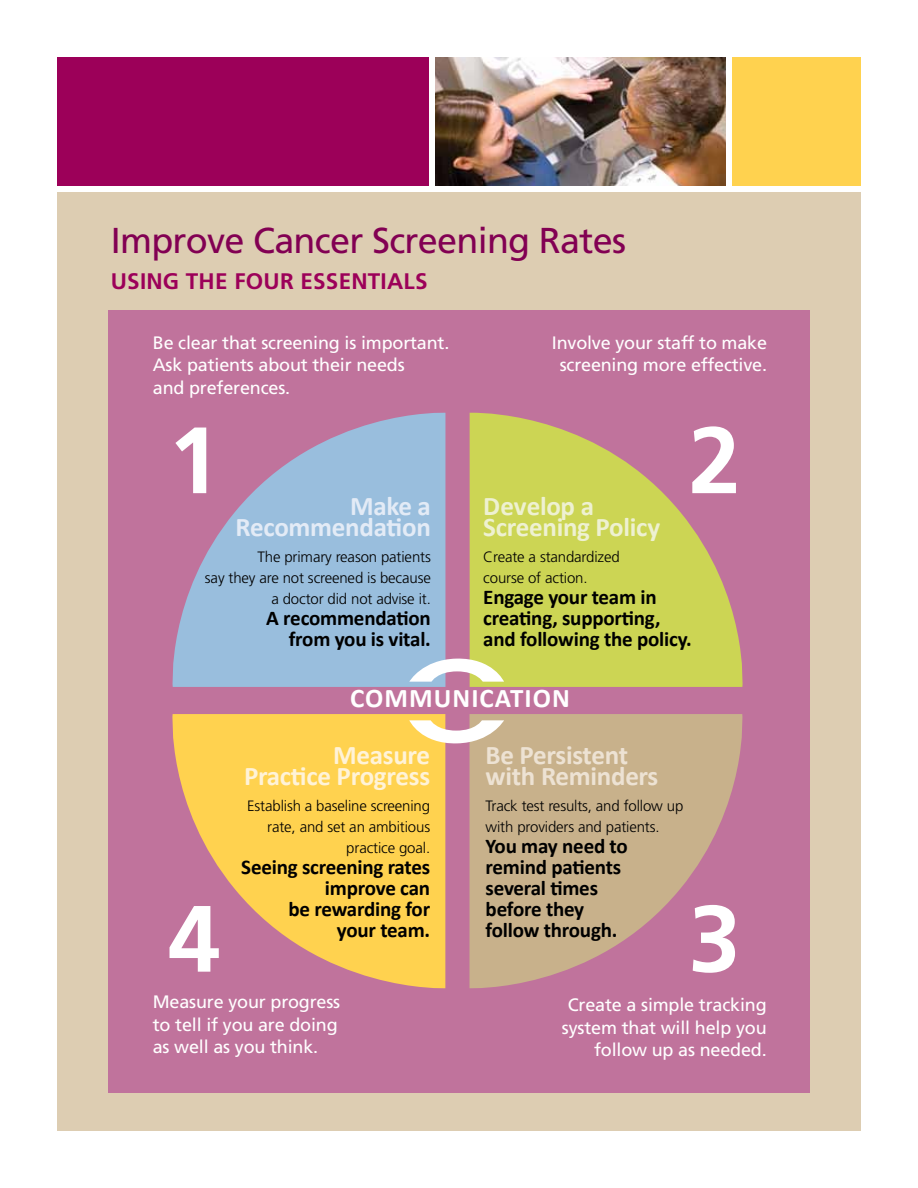
<style>
.page{position:relative;width:918px;height:1188px;background:#fff}
.page>*{position:absolute;margin:0;border:0;box-sizing:border-box;transform-origin:0 0}
.t1{font:700 94.05px "Frutiger";color:#fff}
.t2{font:36px "Frutiger";letter-spacing:-.02em;color:#820053}
.t3{font:700 27px/21px "Calibri";letter-spacing:-.01em;color:#ede2d3}
.t4{font:700 27px/21px "Calibri";letter-spacing:-.01em;color:#fff3d8;text-align:right}
.t5{font:700 27px "Calibri";letter-spacing:-.01em;color:#eef1d1}
.t6{font:700 27px/21px "Calibri";letter-spacing:-.01em;color:#e3ebf6;text-align:right}
.t7{font:700 27px "Calibri";letter-spacing:.04em;color:#fff}
.t8{font:700 22.5px "Frutiger";letter-spacing:.01em;color:#9c0059}
.t9{font:700 21px/21px "Calibri";letter-spacing:-.01em;color:#000;text-align:right}
.t10{font:18px/22.5px "Frutiger";letter-spacing:-.01em;color:#fff}
.t11{font:300 15px/21px "Frutiger";letter-spacing:-.01em;color:#000;text-align:right}
</style>
<div class="page">
<div style="left:54px;top:189px;width:810px;height:945px;background:#ddcdb2;border:3px solid #fff"></div>
<div style="left:108px;top:310px;width:702px;height:784px;background:#c0739c"></div>
<svg style="left:172px;top:413px;width:273px;height:274px;fill:#99bedd"></svg>
<svg style="left:470px;top:413px;width:273px;height:274px;fill:#ccd554"></svg>
<svg style="left:470px;top:714px;width:273px;height:274px;fill:#c8b18b"></svg>
<svg style="left:172px;top:714px;width:273px;height:274px;fill:#ffd24f"></svg>
<svg style="left:409px;top:658px;width:95px;height:24px;background:#dbdbd0"></svg>
<svg style="left:409px;top:720px;width:95px;height:24px;background:#edd8bf"></svg>
<div style="left:54px;top:54px;width:378px;height:135px;background:#9c0059;border:3px solid #fff"></div>
<div style="left:729px;top:54px;width:135px;height:135px;background:#ffd24f;border:3px solid #fff"></div>
<img style="left:436px;top:58px;width:289px;height:127px">
<div style="left:432px;top:54px;width:297px;height:135px;border:3px solid #fff"></div>
<h2 class="t2" style="left:111px;top:220px;width:517px">Improve Cancer Screening Rates</h2>
<p class="t8" style="left:111px;top:268px;width:318px">USING THE FOUR ESSENTIALS</p>
<p class="t10" style="left:153px;top:331px;width:298px">Be clear that screening is important.<br>Ask patients about their needs<br>and preferences.</p>
<p class="t10" style="left:552px;top:331px;width:217px;text-align:center">Involve your staff to make screening more effective.</p>
<h1 class="t1" style="left:168px;top:405px;width:54px">1</h1>
<h3 class="t6" style="left:236px;top:496px;width:197px">Make a<br>Recommendation</h3>
<p class="t11" style="left:205px;top:546px;width:227px">The primary reason patients<br>say they are not screened is because a doctor did not advise it.</p>
<p class="t9" style="left:266px;top:607px;width:166px">A recommendation from you is vital.</p>
<h1 class="t1" style="left:688px;top:405px;width:54px">2</h1>
<h3 class="t5" style="left:483px;top:489px;width:112px">Develop a</h3>
<h3 class="t5" style="left:483px;top:510px;width:178px">Screening Policy</h3>
<p class="t11" style="left:483px;top:546px;width:138px;text-align:left">Create a standardized course of action.</p>
<p class="t9" style="left:483px;top:586px;width:210px;text-align:left">Engage your team in creating, supporting, and following the policy.</p>
<h1 class="t1" style="left:168px;top:884px;width:54px">4</h1>
<h3 class="t7" style="left:350px;top:681px;width:221px">Communication</h3>
<h3 class="t4" style="left:244px;top:745px;width:188px">Measure<br>Practice Progress</h3>
<p class="t11" style="left:247px;top:796px;width:184px">Establish a baseline screening rate, and set an ambitious practice goal.</p>
<p class="t9" style="left:241px;top:857px;width:190px">Seeing screening rates improve can<br>be rewarding for<br>your team.</p>
<h3 class="t3" style="left:486px;top:745px;width:174px">Be Persistent with Reminders</h3>
<p class="t11" style="left:486px;top:796px;width:199px;text-align:left">Track test results, and follow up with providers and patients.</p>
<p class="t9" style="left:486px;top:836px;width:144px;text-align:left">You may need to remind patients several times before they follow through.</p>
<h1 class="t1" style="left:688px;top:884px;width:54px">3</h1>
<p class="t10" style="left:153px;top:990px;width:189px">Measure your progress to tell if you are doing as well as you think.</p>
<p class="t10" style="left:562px;top:993px;width:206px;text-align:right">Create a simple tracking system that will help you follow up as needed.</p>
</div>
